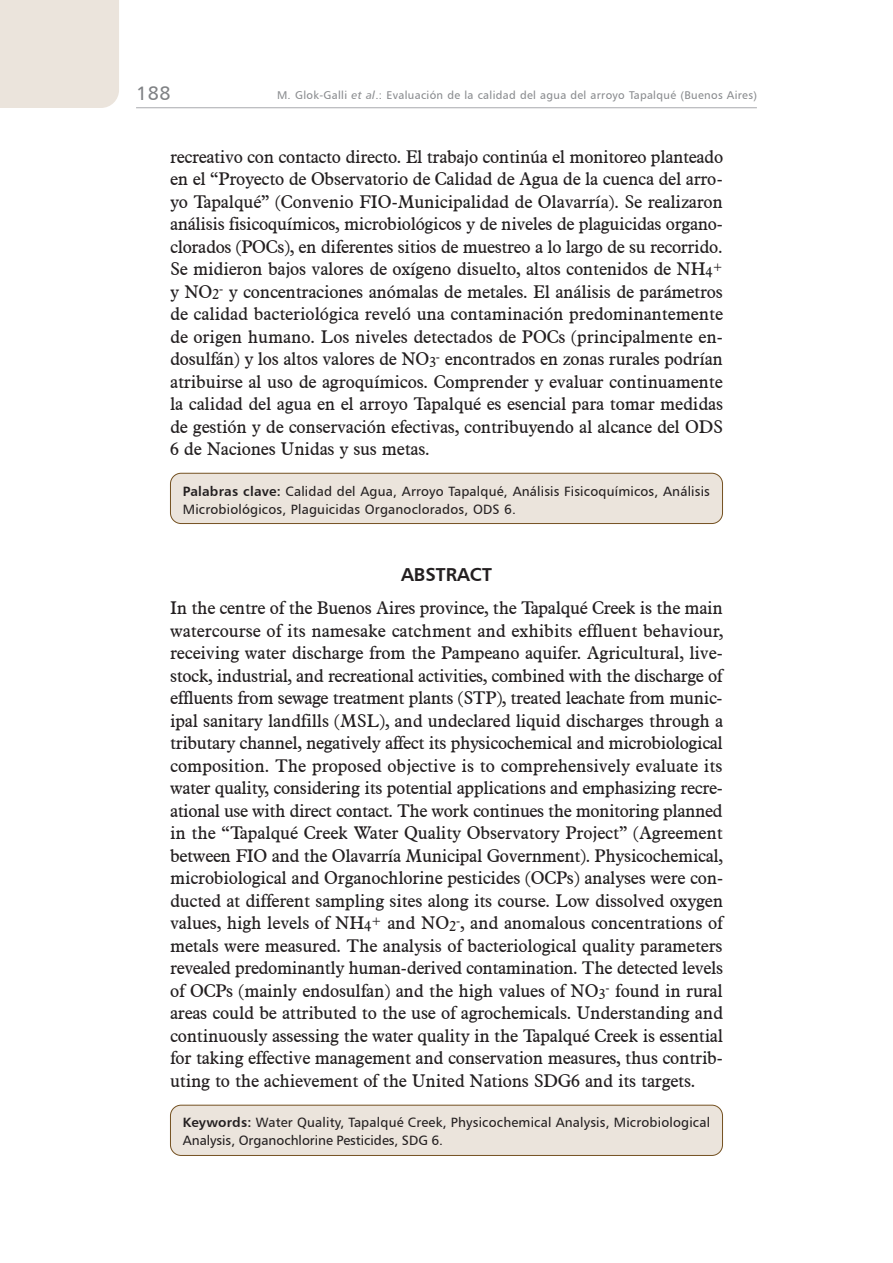
<style>
.page{position:relative;width:893px;height:1263px;background:#fff}
.page>*{position:absolute;margin:0;border:0;box-sizing:border-box;transform-origin:0 0}
.t1{font:19.5px "Humanist 777 BT Roman B";color:#808285}
.t2{font:18.75px "Humanist 777 BT Bold B";color:#231f20}
.t3{font:18px/22.5px "Aldine 721 BT";letter-spacing:-.01em;color:#231f20;text-align:justify}
.t4{font:13.5px/18px "Humanist 777 BT Roman B";letter-spacing:.015em;color:#231f20}
.t5{font:11.25px "Humanist 777 BT Roman B";letter-spacing:.03em;color:#8a8c8f}
.s1{font-family:"Humanist 777 BT Italic B"}
.s2{font-family:"Humanist 777 BT Bold B"}
</style>
<div class="page">
<hr style="left:136px;top:107px;width:621px;height:1px;background:#a8a9ad">
<div style="left:0;top:0;width:119px;height:108px;background:#ebe4dc"></div>
<div style="left:170px;top:1105px;width:552px;height:50px;background:#ebe4dc;border-radius:11px"></div>
<div style="left:170px;top:1105px;width:553px;height:51px;border:1px solid #745121;border-radius:11px"></div>
<div style="left:170px;top:473px;width:552px;height:50px;background:#ebe4dc;border-radius:11px"></div>
<div style="left:170px;top:473px;width:553px;height:51px;border:1px solid #745121;border-radius:11px"></div>
<p class="t1" style="left:136px;top:81px;width:36px">188</p>
<p class="t5" style="left:277px;top:88px;width:481px">M. Glok-Galli <span class="s1">et al</span>.: Evaluación de la calidad del agua del arroyo Tapalqué (Buenos Aires)</p>
<p class="t3" style="left:170px;top:145px;width:555px">recreativo con contacto directo. El trabajo continúa el monitoreo planteado en el “Proyecto de Observatorio de Calidad de Agua de la cuenca del arro&shy;yo Tapalqué” (Convenio FIO-Municipalidad de Olavarría). Se realizaron análisis fisicoquímicos, microbiológicos y de niveles de plaguicidas organo&shy;clorados (POCs), en diferentes sitios de muestreo a lo largo de su recorrido.<br>Se midieron bajos valores de oxígeno disuelto, altos contenidos de NH<sub>4</sub><sup>+ </sup>y NO<sub>2</sub><sup>-</sup> y concentraciones anómalas de metales. El análisis de parámetros de calidad bacteriológica reveló una contaminación predominantemente de origen humano. Los niveles detectados de POCs (principalmente en&shy;dosulfán) y los altos valores de NO<sub>3</sub><sup>-</sup> encontrados en zonas rurales podrían atribuirse al uso de agroquímicos. Comprender y evaluar continuamente la calidad del agua en el arroyo Tapalqué es esencial para tomar medidas de gestión y de conservación efectivas, contribuyendo al alcance del ODS 6 de Naciones Unidas y sus metas.</p>
<p class="t4" style="left:183px;top:482px;width:529px"><span class="s2">Palabras clave:</span> Calidad del Agua, Arroyo Tapalqué, Análisis Fisicoquímicos, Análisis<br>Microbiológicos, Plaguicidas Organoclorados, ODS 6.</p>
<p class="t2" style="left:401px;top:563px;width:92px">ABSTRACT</p>
<p class="t3" style="left:170px;top:596px;width:555px">In the centre of the Buenos Aires province, the Tapalqué Creek is the main watercourse of its namesake catchment and exhibits effluent behaviour, receiving water discharge from the Pampeano aquifer. Agricultural, live&shy;stock, industrial, and recreational activities, combined with the discharge of effluents from sewage treatment plants (STP), treated leachate from munic&shy;ipal sanitary landfills (MSL), and undeclared liquid discharges through a tributary channel, negatively affect its physicochemical and microbiological composition. The proposed objective is to comprehensively evaluate its water quality, considering its potential applications and emphasizing recre&shy;ational use with direct contact. The work continues the monitoring planned in the “Tapalqué Creek Water Quality Observatory Project” (Agreement between FIO and the Olavarría Municipal Government). Physicochemical, microbiological and Organochlorine pesticides (OCPs) analyses were con&shy;ducted at different sampling sites along its course. Low dissolved oxygen values, high levels of NH<sub>4</sub><sup>+</sup> and NO<sub>2</sub><sup>-</sup>, and anomalous concentrations of metals were measured. The analysis of bacteriological quality parameters revealed predominantly human-derived contamination. The detected levels of OCPs (mainly endosulfan) and the high values of NO<sub>3</sub><sup>-</sup> found in rural areas could be attributed to the use of agrochemicals. Understanding and continuously assessing the water quality in the Tapalqué Creek is essential for taking effective management and conservation measures, thus contrib&shy;uting to the achievement of the United Nations SDG6 and its targets.</p>
<p class="t4" style="left:183px;top:1113px;width:529px"><span class="s2">Keywords:</span> Water Quality, Tapalqué Creek, Physicochemical Analysis, Microbiological<br>Analysis, Organochlorine Pesticides, SDG 6.</p>
</div>
